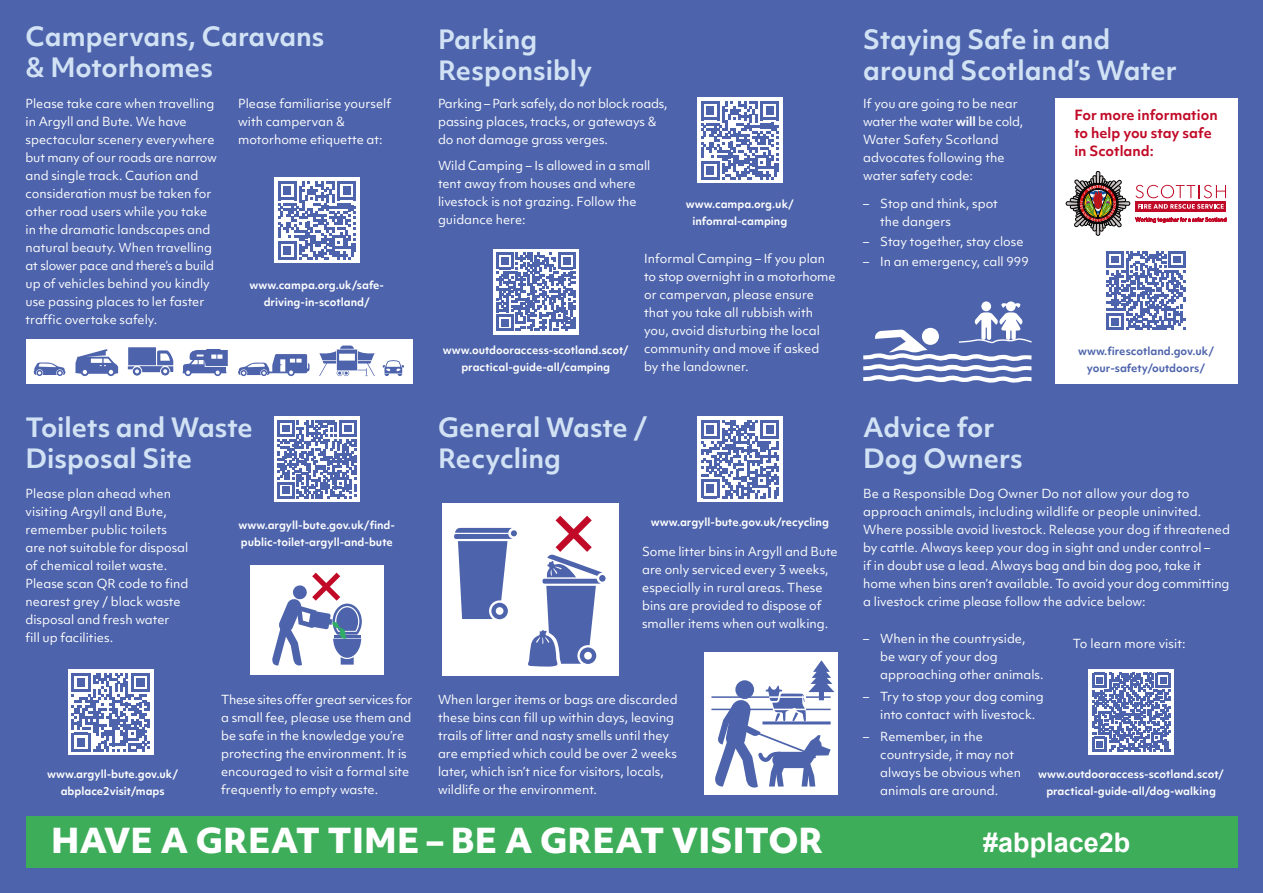
<style>
.page{position:relative;width:1263px;height:893px;background:#4d63ab}
.page>*{position:absolute;margin:0;border:0;box-sizing:border-box;transform-origin:0 0}
.t1{font:800 33px "Objektiv Mk 1";letter-spacing:.005em;color:#fff}
.t2{font:700 27px "Arial";color:#fff}
.t3{font:700 25.5px/30.6px "Objektiv Mk 1";color:#d2e2f5}
.t4{font:700 13.5px/18px "Objektiv Mk 1";color:#c10a27}
.t5{font:12px/18px "Objektiv Mk 1";color:#fff}
.t6{font:700 10.5px/16.5px "Objektiv Mk 1";color:#fff;text-align:center}
.t7{font:700 10.5px/16.5px "Objektiv Mk 1";color:#4d63ab;text-align:center}
.s1{font-weight:700}
</style>
<div class="page">
<div style="left:26px;top:816px;width:1211px;height:51px;background:#3ead5a"></div>
<div style="left:250px;top:565px;width:134px;height:110px;background:#fff"></div>
<svg style="left:272px;top:573px;width:90px;height:92px"></svg>
<div style="left:704px;top:652px;width:134px;height:143px;background:#fff"></div>
<svg style="left:713px;top:660px;width:121px;height:128px"></svg>
<hr style="left:769px;top:696px;width:37px;height:2px;background:#fff">
<hr style="left:771px;top:709px;width:35px;height:1px;background:#fff">
<hr style="left:711px;top:696px;width:58px;height:2px;background:#4d63ab">
<hr style="left:711px;top:709px;width:62px;height:1px;background:#4d63ab">
<div style="left:443px;top:503px;width:176px;height:172px;background:#fff"></div>
<svg style="left:528px;top:516px;width:78px;height:151px"></svg>
<svg style="left:454px;top:528px;width:63px;height:91px"></svg>
<div style="left:697px;top:417px;width:85px;height:85px;background:#fff"></div>
<svg style="left:701px;top:420px;width:78px;height:78px"></svg>
<svg style="left:274px;top:417px;width:85px;height:85px"></svg>
<svg style="left:278px;top:420px;width:78px;height:79px"></svg>
<div style="left:1054px;top:98px;width:183px;height:286px;background:#fff"></div>
<svg style="left:1065px;top:171px;width:161px;height:65px"></svg>
<div style="left:68px;top:669px;width:85px;height:86px;background:#fff"></div>
<div style="left:697px;top:98px;width:85px;height:85px;background:#fff"></div>
<svg style="left:1089px;top:669px;width:85px;height:86px"></svg>
<svg style="left:863px;top:301px;width:169px;height:82px"></svg>
<div style="left:274px;top:178px;width:85px;height:85px;background:#fff"></div>
<div style="left:26px;top:339px;width:386px;height:45px;background:#fff"></div>
<svg style="left:183px;top:349px;width:45px;height:27px"></svg>
<svg style="left:238px;top:354px;width:71px;height:22px"></svg>
<svg style="left:75px;top:349px;width:43px;height:27px"></svg>
<svg style="left:34px;top:363px;width:31px;height:13px"></svg>
<div style="left:128px;top:347px;width:28px;height:18px;background:#4d63ab"></div>
<svg style="left:128px;top:350px;width:45px;height:26px"></svg>
<svg style="left:319px;top:346px;width:56px;height:30px"></svg>
<svg style="left:383px;top:360px;width:21px;height:16px"></svg>
<svg style="left:701px;top:101px;width:78px;height:79px"></svg>
<svg style="left:1092px;top:673px;width:78px;height:78px"></svg>
<svg style="left:493px;top:249px;width:85px;height:85px"></svg>
<svg style="left:497px;top:253px;width:78px;height:78px"></svg>
<svg style="left:71px;top:673px;width:79px;height:78px"></svg>
<svg style="left:1107px;top:251px;width:78px;height:79px"></svg>
<svg style="left:278px;top:181px;width:78px;height:79px"></svg>
<h3 class="t3" style="left:26px;top:21px;width:300px">Campervans, Caravans &amp; Motorhomes</h3>
<p class="t5" style="left:26px;top:94px;width:193px">Please take care when travelling in Argyll and Bute. We have spectacular scenery everywhere but many of our roads are narrow and single track. Caution and consideration must be taken for other road users while you take in the dramatic landscapes and natural beauty. When travelling at slower pace and there’s a build up of vehicles behind you kindly use passing places to let faster traffic overtake safely.</p>
<p class="t5" style="left:238px;top:94px;width:154px">Please familiarise yourself with campervan &amp; motorhome etiquette at:</p>
<p class="t6" style="left:249px;top:277px;width:136px">www.campa.org.uk/safe&shy;driving-in-scotland/</p>
<h3 class="t3" style="left:438px;top:24px;width:156px">Parking<br>Responsibly</h3>
<p class="t5" style="left:438px;top:94px;width:231px">Parking – Park safely, do not block roads, passing places, tracks, or gateways &amp; do not damage grass verges.</p>
<p class="t5" style="left:438px;top:156px;width:214px">Wild Camping – Is allowed in a small tent away from houses and where livestock is not grazing. Follow the guidance here:</p>
<p class="t6" style="left:686px;top:196px;width:110px">www.campa.org.uk/ infomral-camping</p>
<p class="t5" style="left:644px;top:250px;width:193px">Informal Camping – If you plan to stop overnight in a motorhome or campervan, please ensure that you take all rubbish with you, avoid disturbing the local community and move if asked by the landowner.</p>
<p class="t6" style="left:443px;top:342px;width:187px">www.outdooraccess-scotland.scot/ practical-guide-all/camping</p>
<h3 class="t3" style="left:863px;top:24px;width:315px">Staying Safe in and around Scotland’s Water</h3>
<p class="t5" style="left:863px;top:94px;width:162px">If you are going to be near water the water <span class="s1">will</span> be cold,<br>Water Safety Scotland advocates following the water safety code:</p>
<p class="t5" style="left:880px;top:194px;width:119px;text-indent:-17px">– Stop and think, spot the dangers</p>
<p class="t5" style="left:863px;top:232px;width:162px">– Stay together, stay close</p>
<p class="t5" style="left:863px;top:252px;width:167px">– In an emergency, call 999</p>
<p class="t4" style="left:1074px;top:106px;width:145px">For more information to help you stay safe in Scotland:</p>
<p class="t7" style="left:1078px;top:343px;width:138px">www.firescotland.gov.uk/ your-safety/outdoors/</p>
<h3 class="t3" style="left:26px;top:412px;width:229px">Toilets and Waste<br>Disposal Site</h3>
<h3 class="t3" style="left:863px;top:412px;width:161px">Advice for<br>Dog Owners</h3>
<h3 class="t3" style="left:438px;top:412px;width:211px">General Waste /<br>Recycling</h3>
<p class="t5" style="left:26px;top:485px;width:164px">Please plan ahead when visiting Argyll and Bute, remember public toilets are not suitable for disposal of chemical toilet waste.<br>Please scan QR code to find nearest grey / black waste disposal and fresh water<br>fill up facilities.</p>
<p class="t5" style="left:863px;top:485px;width:368px">Be a Responsible Dog Owner Do not allow your dog to approach animals, including wildlife or people uninvited.<br>Where possible avoid livestock. Release your dog if threatened by cattle. Always keep your dog in sight and under control –<br>if in doubt use a lead. Always bag and bin dog poo, take it home when bins aren’t available. To avoid your dog committing a livestock crime please follow the advice below:</p>
<p class="t6" style="left:651px;top:513px;width:180px">www.argyll-bute.gov.uk/recycling</p>
<p class="t6" style="left:239px;top:517px;width:158px;text-align:left">www.argyll-bute.gov.uk/find&shy;public-toilet-argyll-and-bute</p>
<p class="t5" style="left:642px;top:542px;width:197px">Some litter bins in Argyll and Bute are only serviced every 3 weeks, especially in rural areas. These bins are provided to dispose of smaller items when out walking.</p>
<p class="t5" style="left:880px;top:629px;width:165px;text-indent:-17px">– When in the countryside, be wary of your dog approaching other animals.</p>
<p class="t5" style="left:880px;top:687px;width:165px;text-indent:-17px">– Try to stop your dog coming into contact with livestock.</p>
<p class="t5" style="left:880px;top:728px;width:142px;text-indent:-17px">– Remember, in the countryside, it may not always be obvious when animals are around.</p>
<p class="t5" style="left:1073px;top:634px;width:114px">To learn more visit:</p>
<p class="t5" style="left:221px;top:690px;width:193px">These sites offer great services for a small fee, please use them and be safe in the knowledge you’re protecting the environment. It is encouraged to visit a formal site frequently to empty waste.</p>
<p class="t5" style="left:438px;top:690px;width:241px">When larger items or bags are discarded these bins can fill up within days, leaving trails of litter and nasty smells until they are emptied which could be over 2 weeks later, which isn’t nice for visitors, locals, wildlife or the environment.</p>
<p class="t6" style="left:47px;top:766px;width:133px">www.argyll-bute.gov.uk/ abplace2visit/maps</p>
<p class="t6" style="left:1038px;top:766px;width:187px">www.outdooraccess-scotland.scot/ practical-guide-all/dog-walking</p>
<h1 class="t1" style="left:51px;top:817px;width:774px">HAVE A GREAT TIME – BE A GREAT VISITOR</h1>
<h2 class="t2" style="left:983px;top:824px;width:149px">#abplace2b</h2>
</div>
